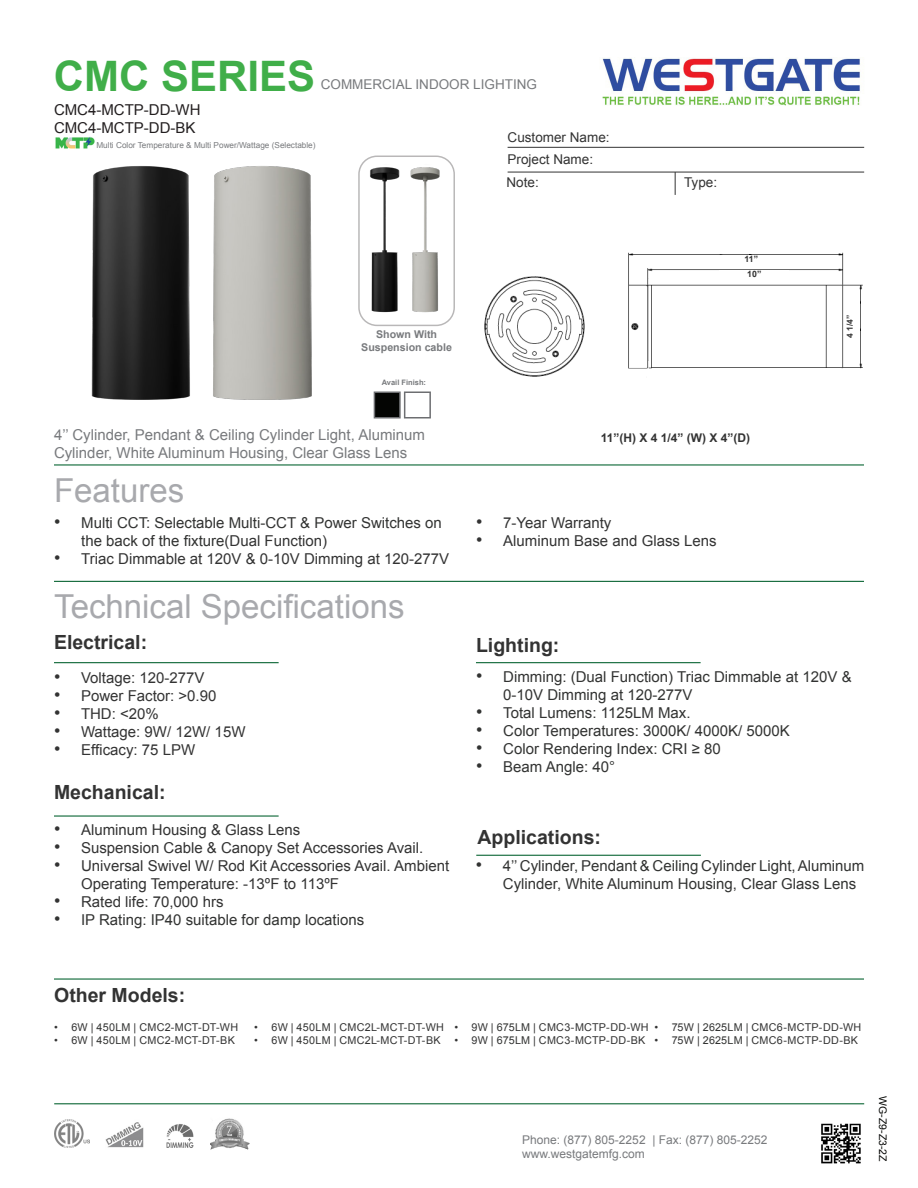
<style>
.page{position:relative;width:918px;height:1188px;background:#fff}
.page>*{position:absolute;margin:0;border:0;box-sizing:border-box;transform-origin:0 0}
.t1{font:700 42px "Arial";color:#40ae49}
.t2{font:33px "Arial";color:#a8a9ad}
.t3{font:700 19.5px "Arial";color:#333}
.t4{font:15px/18px "Arial";color:#323332}
.t5{font:15px/18px "Arial";color:#333}
.t6{font:15px/18px "Arial";color:#787a7d}
.t7{font:15px "Arial";color:#231f20}
.t8{font:13.5px "Arial";color:#333}
.t9{font:13.5px "Arial";color:#787a7d}
.t10{font:12px "Arial";color:#787a7d}
.t11{font:700 12px "Arial";color:#333}
.t12{font:10.8px "Arial";letter-spacing:.02em;color:#333}
.t13{font:700 10.65px "Arial";color:#787a7d}
.t14{font:10.5px "Arial";color:#040503}
.t15{font:700 8.7px "Arial";color:#333}
.t16{font:700 8.4px "Arial";color:#333}
.t17{font:8.25px "Arial";color:#787a7d}
.t18{font:700 7.5px "Arial";color:#787a7d}
.s1{font-size:18px}
.s2{color:#333}
.s3{color:#323332}
</style>
<div class="page">
<hr style="left:54px;top:464px;width:810px;height:2px;background:#0d6736">
<hr style="left:508px;top:147px;width:356px;height:1px;background:#333">
<svg style="left:675px;top:173px;width:1px;height:22px"></svg>
<hr style="left:508px;top:172px;width:356px;height:1px;background:#333">
<hr style="left:54px;top:581px;width:810px;height:1px;background:#0d6736">
<hr style="left:54px;top:662px;width:225px;height:1px;background:#0d6736">
<hr style="left:476px;top:662px;width:225px;height:1px;background:#0d6736">
<hr style="left:54px;top:815px;width:225px;height:2px;background:#0d6736">
<img style="left:602px;top:58px;width:258px;height:48px">
<hr style="left:54px;top:1103px;width:810px;height:1px;background:#0d6736">
<img style="left:821px;top:1123px;width:40px;height:41px">
<hr style="left:476px;top:855px;width:225px;height:1px;background:#0d6736">
<hr style="left:54px;top:978px;width:810px;height:2px;background:#0d6736">
<img style="left:213px;top:166px;width:99px;height:234px">
<img style="left:91px;top:166px;width:99px;height:234px">
<img style="left:484px;top:252px;width:379px;height:125px">
<div style="left:847px;top:294px;width:13px;height:65px;background:#fff"></div>
<div style="left:712px;top:255px;width:79px;height:13px;background:#fff"></div>
<div style="left:720px;top:271px;width:69px;height:12px;background:#fff"></div>
<div style="left:596px;top:288px;width:15px;height:69px;background:#fff"></div>
<div style="left:374px;top:392px;width:27px;height:26px;background:#040503;border:2px solid #6d6e71"></div>
<div style="left:404px;top:392px;width:27px;height:26px;background:#fff;border:2px solid #6d6e71"></div>
<img style="left:55px;top:137px;width:40px;height:12px">
<img style="left:105px;top:1122px;width:39px;height:26px">
<img style="left:166px;top:1124px;width:28px;height:24px">
<img style="left:55px;top:1119px;width:35px;height:29px">
<img style="left:211px;top:1118px;width:39px;height:32px">
<img style="left:361px;top:160px;width:38px;height:159px">
<img style="left:399px;top:160px;width:56px;height:159px">
<div style="left:358px;top:156px;width:97px;height:170px;border:2px solid #231f20;border-radius:18px"></div>
<p class="t1" style="left:54px;top:48px;width:263px">CMC SERIES</p>
<p class="t9" style="left:321px;top:75px;width:218px">COMMERCIAL INDOOR LIGHTING</p>
<p class="t7" style="left:54px;top:100px;width:148px">CMC4-MCTP-DD-WH</p>
<p class="t7" style="left:54px;top:118px;width:143px">CMC4-MCTP-DD-BK</p>
<p class="t17" style="left:96px;top:140px;width:221px">Multi Color Temperature &amp; Multi Power/Wattage (Selectable)</p>
<p class="t8" style="left:508px;top:128px;width:104px">Customer Name:</p>
<p class="t8" style="left:508px;top:150px;width:87px">Project Name:</p>
<p class="t8" style="left:507px;top:173px;width:34px">Note:</p>
<p class="t8" style="left:684px;top:173px;width:35px">Type:</p>
<p class="t13" style="left:376px;top:327px;width:62px">Shown With</p>
<p class="t13" style="left:361px;top:340px;width:92px">Suspension cable</p>
<p class="t18" style="left:382px;top:378px;width:46px">Avail Finish:</p>
<p class="t6" style="left:54px;top:426px;width:373px">4’’ Cylinder, Pendant &amp; Ceiling Cylinder Light, Aluminum<br>Cylinder, White Aluminum Housing, Clear Glass Lens</p>
<p class="t2" style="left:54px;top:469px;width:132px">Features</p>
<p class="t4" style="left:81px;top:514px;width:362px;text-indent:-27px"><span class="s1">•</span> Multi CCT: Selectable Multi-CCT &amp; Power Switches on the back of the fixture<span class="s2">(Dual Function)</span></p>
<p class="t5" style="left:54px;top:550px;width:396px"><span class="s1">•</span> Triac Dimmable at 120V &amp; 0-10V Dimming at 120-277V</p>
<p class="t2" style="left:54px;top:585px;width:352px">Technical Specifications</p>
<p class="t3" style="left:54px;top:629px;width:95px">Electrical:</p>
<p class="t5" style="left:54px;top:669px;width:152px"><span class="s1">•</span> Voltage: 120-277V</p>
<p class="t5" style="left:54px;top:687px;width:164px"><span class="s1">•</span> Power Factor: &gt;0.90</p>
<p class="t5" style="left:54px;top:705px;width:106px"><span class="s1">•</span> THD: &lt;20%</p>
<p class="t5" style="left:54px;top:723px;width:193px"><span class="s1">•</span> Wattage: 9W/ 12W/ 15W</p>
<p class="t5" style="left:54px;top:741px;width:143px"><span class="s1">•</span> Efficacy: 75 LPW</p>
<p class="t3" style="left:54px;top:780px;width:113px">Mechanical:</p>
<p class="t5" style="left:54px;top:821px;width:248px"><span class="s1">•</span> Aluminum Housing &amp; Glass Lens</p>
<p class="t5" style="left:54px;top:839px;width:371px"><span class="s1">•</span> Suspension Cable &amp; Canopy Set Accessories Avail.</p>
<p class="t5" style="left:81px;top:857px;width:370px;text-indent:-27px"><span class="s1">•</span> Universal Swivel W/ Rod Kit Accessories Avail. Ambient<br>Operating Temperature: -13ºF to 113ºF</p>
<p class="t5" style="left:54px;top:893px;width:171px"><span class="s1">•</span> Rated life: 70,000 hrs</p>
<p class="t4" style="left:54px;top:911px;width:312px"><span class="s1">•</span> IP Rating: IP40 suitable for damp locations</p>
<p class="t15" style="left:745px;top:253px;width:15px">11”</p>
<p class="t15" style="left:747px;top:268px;width:16px">10”</p>
<p class="t11" style="left:601px;top:429px;width:151px">11”(H) X 4 1/4” (W) X 4”(D)</p>
<p class="t5" style="left:476px;top:514px;width:137px"><span class="s1">•</span> 7-Year Warranty</p>
<p class="t5" style="left:476px;top:532px;width:242px"><span class="s1">•</span> Aluminum Base and Glass Lens</p>
<p class="t3" style="left:476px;top:632px;width:85px">Lighting:</p>
<p class="t16" style="left:844px;top:338px;width:25px;rotate:-90deg">4 1/4”</p>
<p class="t4" style="left:503px;top:668px;width:350px;text-indent:-27px"><span class="s1">•</span> Dimming: (Dual Function) Triac Dimmable at 120V &amp;<br>0-10V Dimming at 120-277V</p>
<p class="t4" style="left:476px;top:704px;width:216px"><span class="s1">•</span> Total Lumens: 1125LM Max.</p>
<p class="t4" style="left:476px;top:722px;width:315px"><span class="s1">•</span> Color Temperatures: 3000K/ 4000K/ 5000K</p>
<p class="t4" style="left:476px;top:740px;width:246px"><span class="s1">•</span> Color Rendering Index: CRI ≥ 80</p>
<p class="t4" style="left:476px;top:758px;width:140px"><span class="s1">•</span> Beam Angle: 40°</p>
<p class="t3" style="left:478px;top:824px;width:125px">Applications:</p>
<p class="t4" style="left:503px;top:857px;width:363px;text-indent:-27px"><span class="s1">•</span> 4’’ Cylinder, Pendant &amp; Ceiling Cylinder Light, Aluminum<br>Cylinder, White Aluminum Housing, Clear Glass Lens</p>
<p class="t3" style="left:54px;top:982px;width:133px">Other Models:</p>
<p class="t12" style="left:54px;top:1020px;width:185px">• 6W | <span class="s3">450LM</span> | CMC2-MCT-DT-WH</p>
<p class="t12" style="left:54px;top:1033px;width:182px">• 6W | <span class="s3">450LM</span> | CMC2-MCT-DT-BK</p>
<p class="t12" style="left:254px;top:1020px;width:191px">• 6W | <span class="s3">450LM</span> | CMC2L-MCT-DT-WH</p>
<p class="t12" style="left:254px;top:1033px;width:188px">• 6W | <span class="s3">450LM</span> | CMC2L-MCT-DT-BK</p>
<p class="t12" style="left:454px;top:1020px;width:196px">• 9W | <span class="s3">675LM</span> | CMC3-MCTP-DD-WH</p>
<p class="t12" style="left:454px;top:1033px;width:193px">• 9W | <span class="s3">675LM</span> | CMC3-MCTP-DD-BK</p>
<p class="t12" style="left:654px;top:1020px;width:208px">• 75W | <span class="s3">2625LM</span> | CMC6-MCTP-DD-WH</p>
<p class="t12" style="left:654px;top:1033px;width:205px">• 75W | <span class="s3">2625LM</span> | CMC6-MCTP-DD-BK</p>
<p class="t10" style="left:522px;top:1132px;width:247px">Phone: (877) 805-2252 | Fax: (877) 805-2252</p>
<p class="t10" style="left:522px;top:1146px;width:124px">www.westgatemfg.com</p>
<p class="t14" style="left:890px;top:1096px;width:67px;rotate:90deg">WG-Z9-Z3-2Z</p>
</div>
